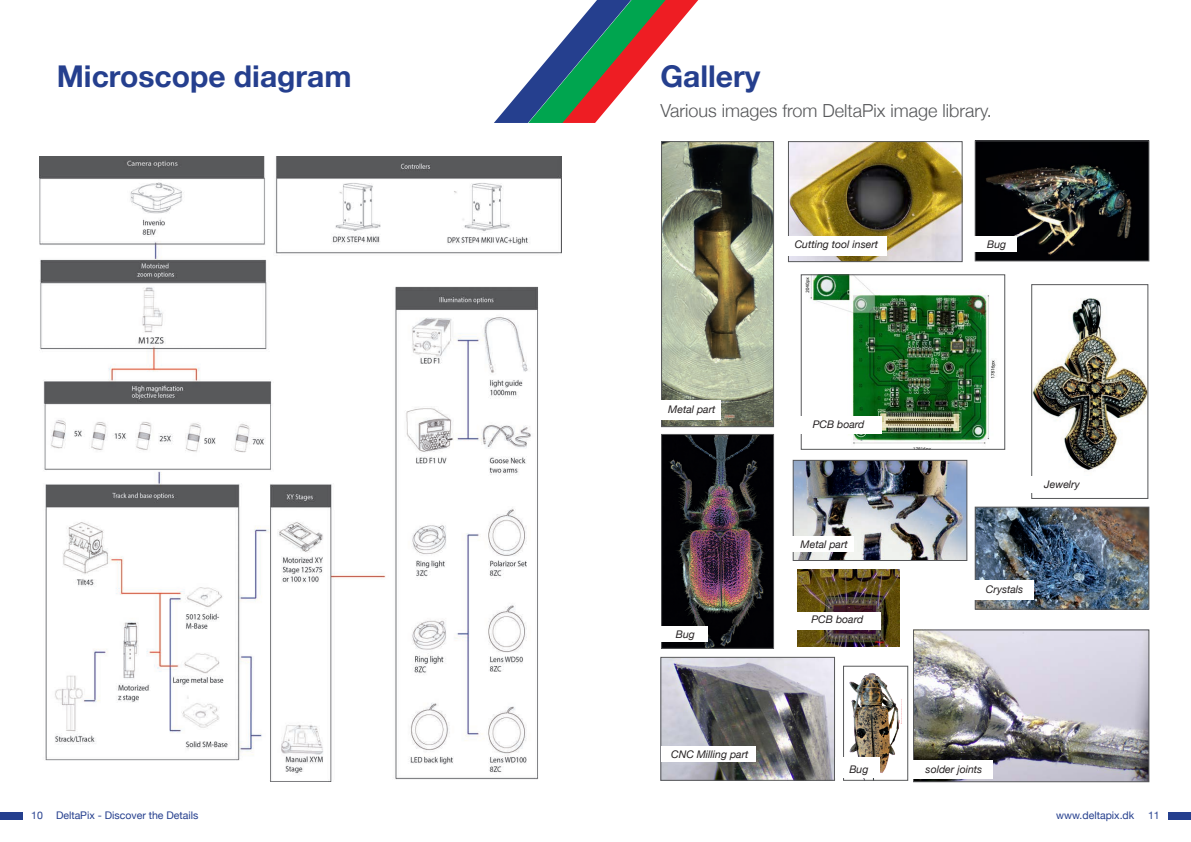
<style>
.page{position:relative;width:1191px;height:842px;background:#fff}
.page>*{position:absolute;margin:0;border:0;box-sizing:border-box;transform-origin:0 0}
.Hl{font:700 30px "Helvetica Neue";color:#253f8e}
.Sl{font:300 18px "Helvetica Neue";color:#57585a}
.Copy{font:italic 10.5px "Helvetica Neue";color:#231f20}
.t1{font:10.5px "Helvetica Neue";color:#253f8e}
</style>
<div class="page">
<div style="left:0;top:812px;width:23px;height:7px;background:#253f8e"></div>
<div style="left:1168px;top:812px;width:23px;height:7px;background:#253f8e"></div>
<img style="left:663px;top:143px;width:109px;height:282px">
<div style="left:661px;top:141px;width:113px;height:286px;border:1px solid #57585a"></div>
<img style="left:662px;top:659px;width:171px;height:120px">
<div style="left:660px;top:657px;width:175px;height:124px;border:1px solid #57585a"></div>
<img style="left:794px;top:462px;width:171px;height:97px">
<div style="left:792px;top:460px;width:175px;height:101px;border:1px solid #57585a"></div>
<img style="left:976px;top:509px;width:171px;height:99px">
<div style="left:974px;top:507px;width:175px;height:103px;border:1px solid #57585a"></div>
<img style="left:805px;top:276px;width:191px;height:172px">
<div style="left:800px;top:274px;width:205px;height:176px;border:1px solid #57585a"></div>
<img style="left:790px;top:143px;width:170px;height:117px">
<div style="left:788px;top:141px;width:174px;height:121px;border:1px solid #57585a"></div>
<img style="left:915px;top:631px;width:232px;height:149px">
<div style="left:913px;top:629px;width:236px;height:153px;border:1px solid #57585a"></div>
<img style="left:849px;top:673px;width:53px;height:106px">
<div style="left:843px;top:666px;width:65px;height:115px;border:1px solid #57585a"></div>
<img style="left:663px;top:436px;width:109px;height:211px">
<div style="left:661px;top:434px;width:113px;height:215px;border:1px solid #57585a"></div>
<img style="left:976px;top:142px;width:171px;height:117px">
<div style="left:974px;top:140px;width:175px;height:121px;border:1px solid #57585a"></div>
<img style="left:1033px;top:298px;width:113px;height:173px">
<div style="left:1031px;top:284px;width:117px;height:215px;border:1px solid #57585a"></div>
<img style="left:797px;top:570px;width:103px;height:76px">
<div style="left:1029px;top:477px;width:62px;height:16px;background:#fff"></div>
<div style="left:912px;top:760px;width:80px;height:18px;background:#fff"></div>
<div style="left:659px;top:400px;width:62px;height:20px;background:#fff"></div>
<div style="left:792px;top:537px;width:61px;height:15px;background:#fff"></div>
<div style="left:974px;top:237px;width:42px;height:15px;background:#fff"></div>
<div style="left:659px;top:627px;width:49px;height:15px;background:#fff"></div>
<div style="left:784px;top:237px;width:102px;height:19px;background:#fff"></div>
<div style="left:791px;top:612px;width:89px;height:17px;background:#fff"></div>
<div style="left:792px;top:417px;width:89px;height:17px;background:#fff"></div>
<div style="left:835px;top:757px;width:45px;height:21px;background:#fff"></div>
<div style="left:972px;top:580px;width:62px;height:20px;background:#fff"></div>
<div style="left:661px;top:747px;width:95px;height:15px;background:#fff"></div>
<svg style="left:494px;top:0;width:204px;height:123px"></svg>
<img style="left:39px;top:157px;width:523px;height:625px">
<p class="Hl" style="left:57px;top:52px;width:296px">Microscope diagram</p>
<p class="Hl" style="left:660px;top:52px;width:101px">Gallery</p>
<p class="Sl" style="left:660px;top:96px;width:333px">Various images from DeltaPix image library.</p>
<p class="Copy" style="left:794px;top:236px;width:85px">Cutting tool insert</p>
<p class="Copy" style="left:987px;top:236px;width:21px">Bug</p>
<p class="Copy" style="left:668px;top:401px;width:49px">Metal part</p>
<p class="Copy" style="left:676px;top:626px;width:21px">Bug</p>
<p class="Copy" style="left:671px;top:746px;width:79px">CNC Milling part</p>
<p class="Copy" style="left:812px;top:416px;width:53px">PCB board</p>
<p class="Copy" style="left:800px;top:536px;width:49px">Metal part</p>
<p class="Copy" style="left:811px;top:611px;width:53px">PCB board</p>
<p class="Copy" style="left:849px;top:761px;width:21px">Bug</p>
<p class="Copy" style="left:1044px;top:476px;width:37px">Jewelry</p>
<p class="Copy" style="left:986px;top:581px;width:39px">Crystals</p>
<p class="Copy" style="left:925px;top:761px;width:58px">solder joints</p>
<p class="t1" style="left:31px;top:808px;width:13px">10</p>
<p class="t1" style="left:56px;top:808px;width:144px">DeltaPix - Discover the Details</p>
<p class="t1" style="left:1056px;top:808px;width:79px">www.deltapix.dk</p>
<p class="t1" style="left:1148px;top:808px;width:13px">11</p>
</div>
